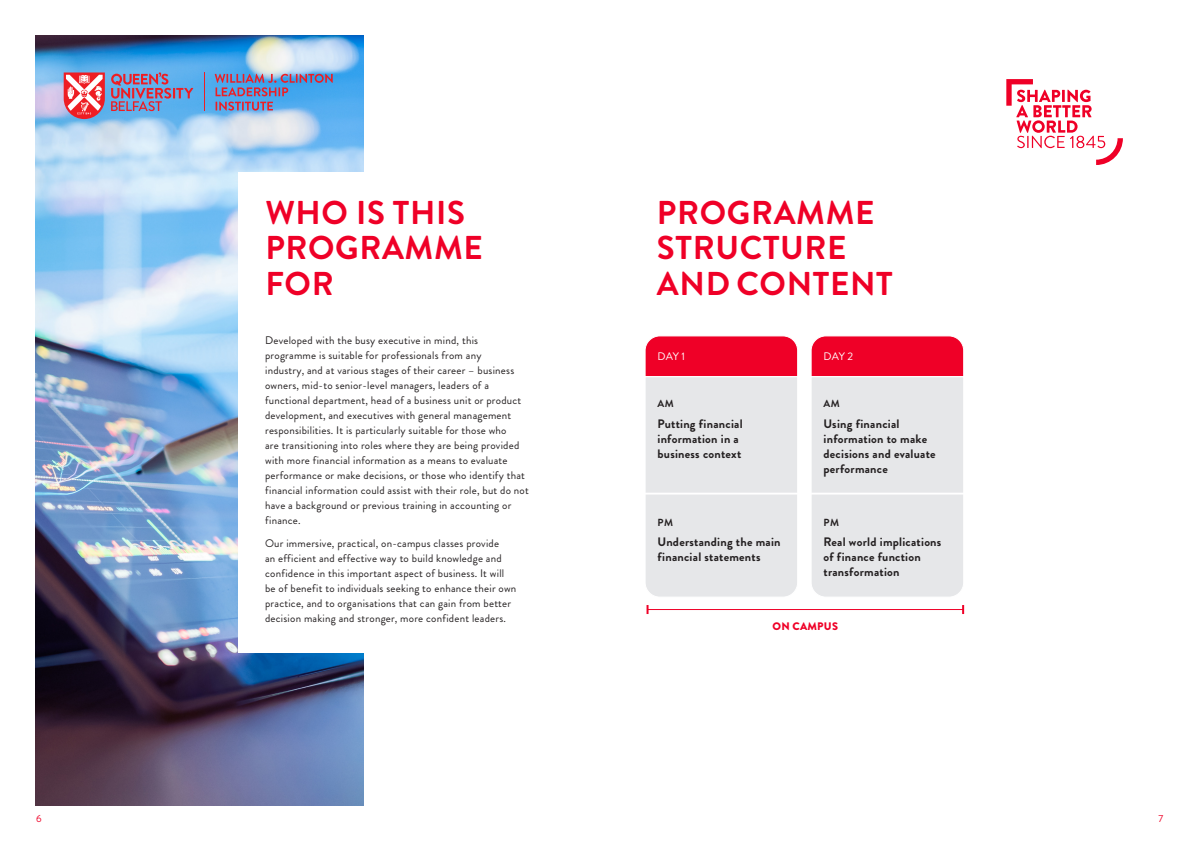
<style>
.page{position:relative;width:1191px;height:842px;background:#fff}
.page>*{position:absolute;margin:0;border:0;box-sizing:border-box;transform-origin:0 0}
.t1{font:700 33px/35.2px "Brandon Grotesque";letter-spacing:.02em;color:#ef0027}
.t2{font:700 12.3px/15.1px "Brandon Grotesque";letter-spacing:.02em;color:#231f20}
.t3{font:11px/15px "Brandon Grotesque";letter-spacing:.02em;color:#231f20}
.t4{font:10.9px "Brandon Grotesque";letter-spacing:-.005em;color:#fff}
.t5{font:900 10.9px "Brandon Grotesque";letter-spacing:.02em;color:#ef0027}
.t6{font:700 10.3px "Brandon Grotesque";letter-spacing:.035em;color:#231f20}
.t7{font:10.1px "Brandon Grotesque";color:#ef0027}
</style>
<div class="page">
<svg style="left:1006px;top:79px;width:117px;height:86px"></svg>
<img style="left:35px;top:35px;width:329px;height:770px">
<hr style="left:204px;top:72px;width:1px;height:39px;background:#ee1d23">
<svg style="left:111px;top:72px;width:82px;height:39px;background:#8687b3"></svg>
<svg style="left:64px;top:72px;width:41px;height:47px"></svg>
<svg style="left:215px;top:74px;width:118px;height:22px;background:#7183b7"></svg>
<svg style="left:216px;top:102px;width:57px;height:9px"></svg>
<div style="left:238px;top:173px;width:321px;height:480px;background:#fff"></div>
<svg style="left:645px;top:336px;width:153px;height:261px;background:#e8c6cd"></svg>
<svg style="left:811px;top:336px;width:153px;height:261px;background:#e8c6cd"></svg>
<hr style="left:645px;top:493px;width:154px;height:2px;background:#fff">
<hr style="left:811px;top:493px;width:154px;height:2px;background:#fff">
<hr style="left:647px;top:609px;width:316px;height:1px;background:#ef0027">
<svg style="left:646px;top:605px;width:2px;height:9px"></svg>
<svg style="left:962px;top:605px;width:2px;height:9px"></svg>
<p class="t1" style="left:265px;top:196px;width:219px">WHO IS THIS<br>PROGRAMME<br>FOR</p>
<p class="t3" style="left:265px;top:332px;width:265px">Developed with the busy executive in mind, this programme is suitable for professionals from any<br>industry, and at various stages of their career – business owners, mid-to senior-level managers, leaders of a functional department, head of a business unit or product development, and executives with general management responsibilities. It is particularly suitable for those who<br>are transitioning into roles where they are being provided with more financial information as a means to evaluate performance or make decisions, or those who identify that financial information could assist with their role, but do not have a background or previous training in accounting or finance.</p>
<p class="t3" style="left:265px;top:536px;width:253px">Our immersive, practical, on-campus classes provide<br>an efficient and effective way to build knowledge and confidence in this important aspect of business. It will be of benefit to individuals seeking to enhance their own practice, and to organisations that can gain from better decision making and stronger, more confident leaders.</p>
<p class="t1" style="left:657px;top:196px;width:237px">PROGRAMME<br>STRUCTURE<br>AND CONTENT</p>
<p class="t4" style="left:657px;top:349px;width:29px">DAY 1</p>
<p class="t4" style="left:823px;top:349px;width:31px">DAY 2</p>
<p class="t6" style="left:657px;top:397px;width:18px">AM</p>
<p class="t2" style="left:657px;top:416px;width:87px">Putting financial information in a business context</p>
<p class="t6" style="left:657px;top:515px;width:17px">PM</p>
<p class="t2" style="left:657px;top:534px;width:125px">Understanding the main financial statements</p>
<p class="t6" style="left:823px;top:397px;width:18px">AM</p>
<p class="t2" style="left:823px;top:416px;width:114px">Using financial information to make decisions and evaluate performance</p>
<p class="t6" style="left:823px;top:515px;width:17px">PM</p>
<p class="t2" style="left:823px;top:534px;width:119px">Real world implications of finance function transformation</p>
<p class="t5" style="left:772px;top:618px;width:67px">ON CAMPUS</p>
<p class="t7" style="left:36px;top:812px;width:7px">6</p>
<p class="t7" style="left:1158px;top:812px;width:6px">7</p>
</div>
